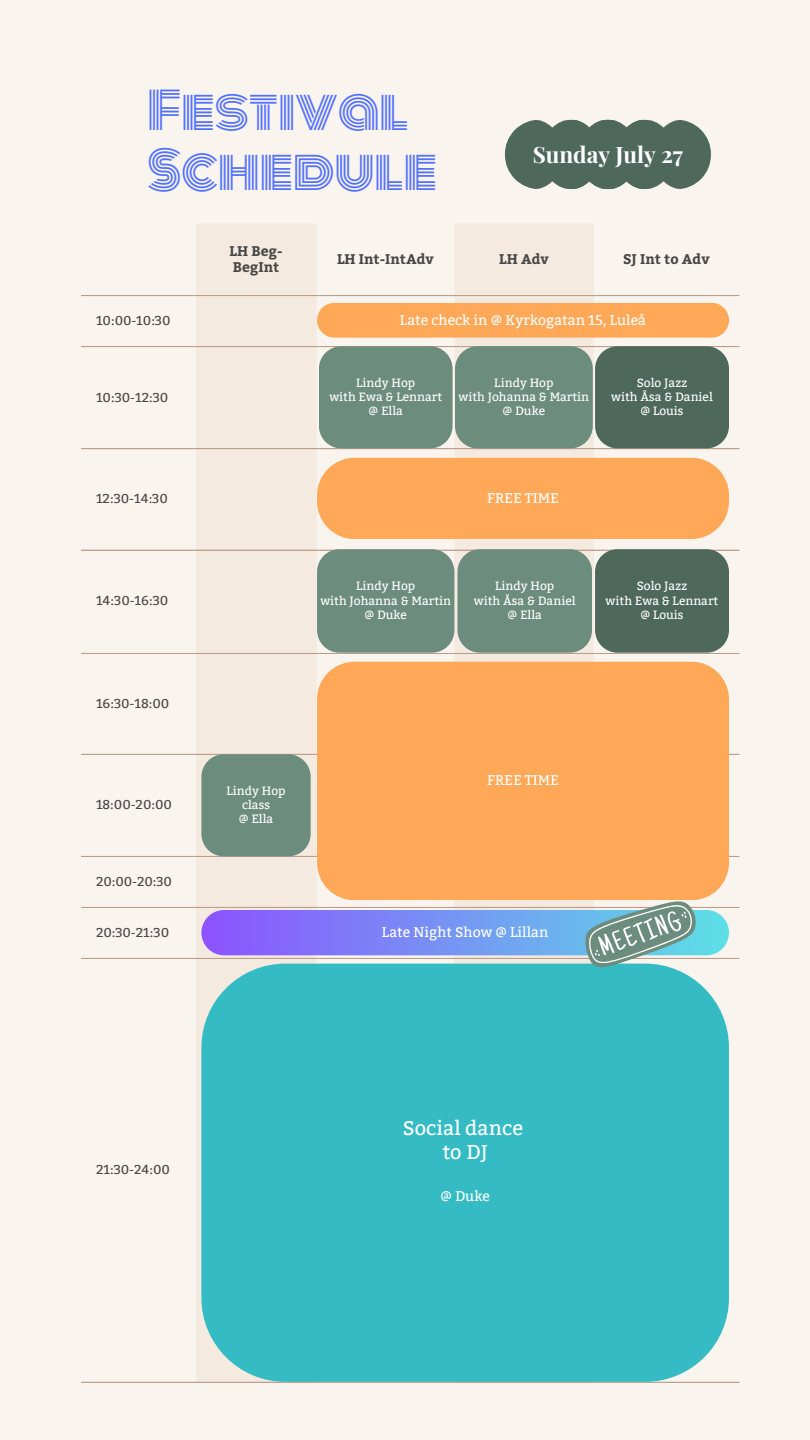
<style>
.page{position:relative;width:810px;height:1440px;background:#faf4ee}
.page>*{position:absolute;margin:0;border:0;box-sizing:border-box;transform-origin:0 0}
.t1{font:50px/60px "Monoton";color:#5271ff}
.t2{font:700 22.5px "Playfair Display";color:#fff}
.t3{font:20px/23.2px "Bitter";color:#fff;text-align:center}
.t4{font:14px "Bitter";color:#fff}
.t5{font:700 14px/16.5px "Bitter";color:#474747}
.t6{font:13px "Bitter";color:#474747}
.t7{font:12px "Bitter";color:#fff}
</style>
<div class="page">
<svg style="left:196px;top:224px;width:398px;height:1158px;fill:#f4eae0"></svg>
<hr style="left:81px;top:295px;width:658px;height:1px;background:#bc9c88">
<hr style="left:81px;top:346px;width:658px;height:1px;background:#bc9c88">
<hr style="left:81px;top:448px;width:658px;height:1px;background:#bc9c88">
<hr style="left:81px;top:550px;width:658px;height:1px;background:#bc9c88">
<hr style="left:81px;top:653px;width:658px;height:1px;background:#bc9c88">
<hr style="left:81px;top:754px;width:658px;height:1px;background:#bc9c88">
<hr style="left:81px;top:856px;width:658px;height:1px;background:#bc9c88">
<hr style="left:81px;top:907px;width:658px;height:1px;background:#bc9c88">
<hr style="left:81px;top:958px;width:658px;height:1px;background:#bc9c88">
<hr style="left:81px;top:1382px;width:658px;height:1px;background:#bc9c88">
<svg style="left:505px;top:120px;width:206px;height:69px;background:#61796c"></svg>
<div style="left:319px;top:346px;width:134px;height:102px;background:#6c8c7d;border-radius:22px"></div>
<div style="left:317px;top:458px;width:412px;height:81px;background:#ffa857;border-radius:38px"></div>
<div style="left:201px;top:754px;width:110px;height:102px;background:#6c8c7d;border-radius:22px"></div>
<div style="left:201px;top:964px;width:528px;height:418px;background:#35bbc4;border-radius:84px"></div>
<div style="left:317px;top:303px;width:412px;height:35px;background:#ffa857"></div>
<div style="left:455px;top:346px;width:138px;height:102px;background:#6c8c7d;border-radius:22px"></div>
<div style="left:595px;top:346px;width:134px;height:102px;background:#4e695c;border-radius:22px"></div>
<div style="left:457px;top:549px;width:135px;height:104px;background:#6c8c7d;border-radius:22px"></div>
<div style="left:317px;top:549px;width:137px;height:104px;background:#6c8c7d;border-radius:22px"></div>
<div style="left:595px;top:549px;width:134px;height:104px;background:#4e695c;border-radius:22px"></div>
<div style="left:317px;top:662px;width:412px;height:238px;background:#ffa857;border-radius:38px"></div>
<svg style="left:201px;top:910px;width:528px;height:45px;background:#798af5"></svg>
<svg style="left:578px;top:898px;width:125px;height:75px"></svg>
<p class="t1" style="left:147px;top:81px;width:291px">Festival<br>Schedule</p>
<p class="t2" style="left:533px;top:139px;width:152px">Sunday July 27</p>
<p class="t6" style="left:96px;top:313px;width:76px">10:00-10:30</p>
<p class="t6" style="left:96px;top:390px;width:74px">10:30-12:30</p>
<p class="t6" style="left:96px;top:491px;width:73px">12:30-14:30</p>
<p class="t6" style="left:96px;top:593px;width:74px">14:30-16:30</p>
<p class="t6" style="left:96px;top:696px;width:75px">16:30-18:00</p>
<p class="t6" style="left:96px;top:797px;width:77px">18:00-20:00</p>
<p class="t6" style="left:96px;top:874px;width:78px">20:00-20:30</p>
<p class="t6" style="left:96px;top:925px;width:75px">20:30-21:30</p>
<h1 class="t5" style="left:230px;top:242px;width:55px">LH Beg-<br>BegInt</h1>
<p class="t5" style="left:337px;top:250px;width:98px">LH Int-IntAdv</p>
<p class="t5" style="left:499px;top:250px;width:51px">LH Adv</p>
<h2 class="t5" style="left:623px;top:250px;width:88px">SJ Int to Adv</h2>
<p class="t4" style="left:400px;top:311px;width:248px">Late check in @ Kyrkogatan 15, Luleå</p>
<p class="t7" style="left:356px;top:376px;width:61px">Lindy Hop</p>
<p class="t7" style="left:329px;top:390px;width:114px">with Ewa &amp; Lennart</p>
<p class="t7" style="left:369px;top:404px;width:36px">@ Ella</p>
<p class="t7" style="left:494px;top:376px;width:61px">Lindy Hop</p>
<p class="t7" style="left:459px;top:390px;width:132px">with Johanna &amp; Martin</p>
<h4 class="t7" style="left:503px;top:404px;width:44px">@ Duke</h4>
<p class="t7" style="left:637px;top:376px;width:52px">Solo Jazz</p>
<p class="t7" style="left:611px;top:390px;width:103px">with Åsa &amp; Daniel</p>
<p class="t7" style="left:640px;top:404px;width:45px">@ Louis</p>
<p class="t4" style="left:487px;top:490px;width:73px">FREE TIME</p>
<p class="t7" style="left:356px;top:579px;width:61px">Lindy Hop</p>
<p class="t7" style="left:320px;top:593px;width:132px">with Johanna &amp; Martin</p>
<p class="t7" style="left:364px;top:608px;width:44px">@ Duke</p>
<p class="t7" style="left:495px;top:579px;width:61px">Lindy Hop</p>
<p class="t7" style="left:474px;top:593px;width:103px">with Åsa &amp; Daniel</p>
<p class="t7" style="left:508px;top:608px;width:36px">@ Ella</p>
<h4 class="t7" style="left:637px;top:579px;width:52px">Solo Jazz</h4>
<p class="t7" style="left:606px;top:593px;width:114px">with Ewa &amp; Lennart</p>
<p class="t7" style="left:640px;top:608px;width:45px">@ Louis</p>
<h5 class="t7" style="left:226px;top:784px;width:61px">Lindy Hop</h5>
<p class="t7" style="left:242px;top:798px;width:29px">class</p>
<p class="t7" style="left:239px;top:812px;width:36px">@ Ella</p>
<p class="t4" style="left:487px;top:772px;width:73px">FREE TIME</p>
<p class="t4" style="left:382px;top:924px;width:168px">Late Night Show @ Lillan</p>
<p class="t6" style="left:96px;top:1162px;width:75px">21:30-24:00</p>
<p class="t3" style="left:403px;top:1117px;width:122px">Social dance to DJ</p>
<p class="t4" style="left:440px;top:1188px;width:51px">@ Duke</p>
</div>
